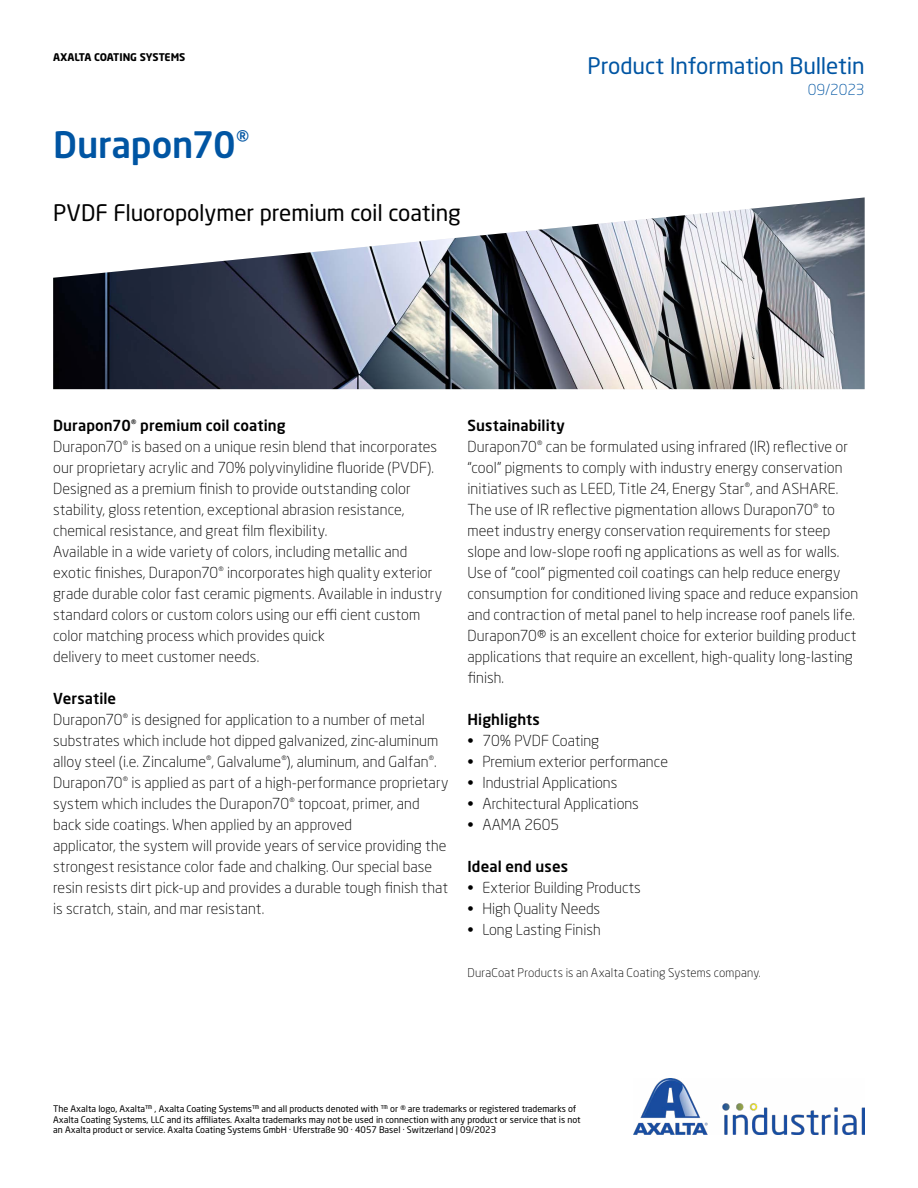
<style>
.page{position:relative;width:918px;height:1188px;background:#fff}
.page>*{position:absolute;margin:0;border:0;box-sizing:border-box;transform-origin:0 0}
.t1{font:500 36px "Neo Sans Pro";letter-spacing:-.005em;color:#0055a3}
.t2{font:22.5px "Neo Sans Pro";letter-spacing:-.01em;color:#000}
.t3{font:22.5px "Neo Sans Pro";letter-spacing:-.005em;color:#0055a3}
.t4{font:300 15px/21px "Neo Sans Pro";letter-spacing:.005em;color:#000}
.t5{font:500 15px "Neo Sans Pro";letter-spacing:.005em;color:#000}
.t6{font:300 15px "Neo Sans Pro";letter-spacing:-.005em;color:#0055a3}
.t7{font:300 12px "Neo Sans Pro";letter-spacing:.015em;color:#000}
.t8{font:700 10.5px "Neo Sans Pro";letter-spacing:-.01em;color:#000}
.t9{font:9px/10.5px "Neo Sans Pro";color:#000}
.s1{font-weight:500}
</style>
<div class="page">
<img style="left:634px;top:1079px;width:231px;height:56px">
<img style="left:53px;top:197px;width:812px;height:192px">
<p class="t8" style="left:53px;top:50px;width:134px">AXALTA COATING SYSTEMS</p>
<h2 class="t3" style="left:588px;top:52px;width:279px">Product Information Bulletin</h2>
<p class="t6" style="left:808px;top:81px;width:58px">09/2023</p>
<h1 class="t1" style="left:53px;top:122px;width:197px">Durapon70<sup>®</sup></h1>
<h2 class="t2" style="left:53px;top:199px;width:409px">PVDF Fluoropolymer premium coil coating</h2>
<p class="t4" style="left:53px;top:415px;width:390px"><span class="s1">Durapon70</span><sup>®</sup> <span class="s1">premium coil coating<br></span>Durapon70<sup>®</sup> is based on a unique resin blend that incorporates our proprietary acrylic and 70% polyvinylidine fluoride (PVDF).<br>Designed as a premium finish to provide outstanding color stability, gloss retention, exceptional abrasion resistance, chemical resistance, and great film flexibility.<br>Available in a wide variety of colors, including metallic and exotic finishes, Durapon70<sup>®</sup> incorporates high quality exterior grade durable color fast ceramic pigments. Available in industry standard colors or custom colors using our effi cient custom color matching process which provides quick<br>delivery to meet customer needs.</p>
<p class="t4" style="left:53px;top:688px;width:397px"><span class="s1">Versatile<br></span>Durapon70<sup>®</sup> is designed for application to a number of metal substrates which include hot dipped galvanized, zinc-aluminum alloy steel (i.e. Zincalume<sup>®</sup>, Galvalume<sup>®</sup>), aluminum, and Galfan<sup>®</sup>.<br>Durapon70<sup>®</sup> is applied as part of a high-performance proprietary system which includes the Durapon70<sup>®</sup> topcoat, primer, and back side coatings. When applied by an approved<br>applicator, the system will provide years of service providing the strongest resistance color fade and chalking. Our special base resin resists dirt pick-up and provides a durable tough finish that is scratch, stain, and mar resistant.</p>
<p class="t4" style="left:468px;top:415px;width:392px"><span class="s1">Sustainability<br></span>Durapon70<sup>®</sup> can be formulated using infrared (IR) reflective or “cool” pigments to comply with industry energy conservation initiatives such as LEED, Title 24, Energy Star<sup>®</sup>, and ASHARE.<br>The use of IR reflective pigmentation allows Durapon70<sup>®</sup> to meet industry energy conservation requirements for steep slope and low-slope roofi ng applications as well as for walls.<br>Use of “cool” pigmented coil coatings can help reduce energy consumption for conditioned living space and reduce expansion and contraction of metal panel to help increase roof panels life.<br>Durapon70® is an excellent choice for exterior building product applications that require an excellent, high-quality long-lasting finish.</p>
<p class="t5" style="left:468px;top:710px;width:74px">Highlights</p>
<p class="t4" style="left:468px;top:730px;width:133px">• 70% PVDF Coating</p>
<p class="t4" style="left:468px;top:751px;width:202px">• Premium exterior performance</p>
<p class="t4" style="left:468px;top:772px;width:151px">• Industrial Applications</p>
<p class="t4" style="left:468px;top:793px;width:173px">• Architectural Applications</p>
<p class="t4" style="left:468px;top:814px;width:93px">• AAMA 2605</p>
<p class="t5" style="left:468px;top:857px;width:102px">Ideal end uses</p>
<p class="t4" style="left:468px;top:877px;width:175px">• Exterior Building Products</p>
<p class="t4" style="left:468px;top:898px;width:134px">• High Quality Needs</p>
<p class="t4" style="left:468px;top:919px;width:135px">• Long Lasting Finish</p>
<p class="t7" style="left:468px;top:966px;width:295px">DuraCoat Products is an Axalta Coating Systems company.</p>
<p class="t9" style="left:53px;top:1104px;width:529px">The Axalta logo, Axalta™ , Axalta Coating Systems™ and all products denoted with ™ or ® are trademarks or registered trademarks of<br>Axalta Coating Systems, LLC and its affiliates. Axalta trademarks may not be used in connection with any product or service that is not an Axalta product or service. Axalta Coating Systems GmbH · Uferstraße 90 · 4057 Basel · Switzerland | 09/2023</p>
</div>
